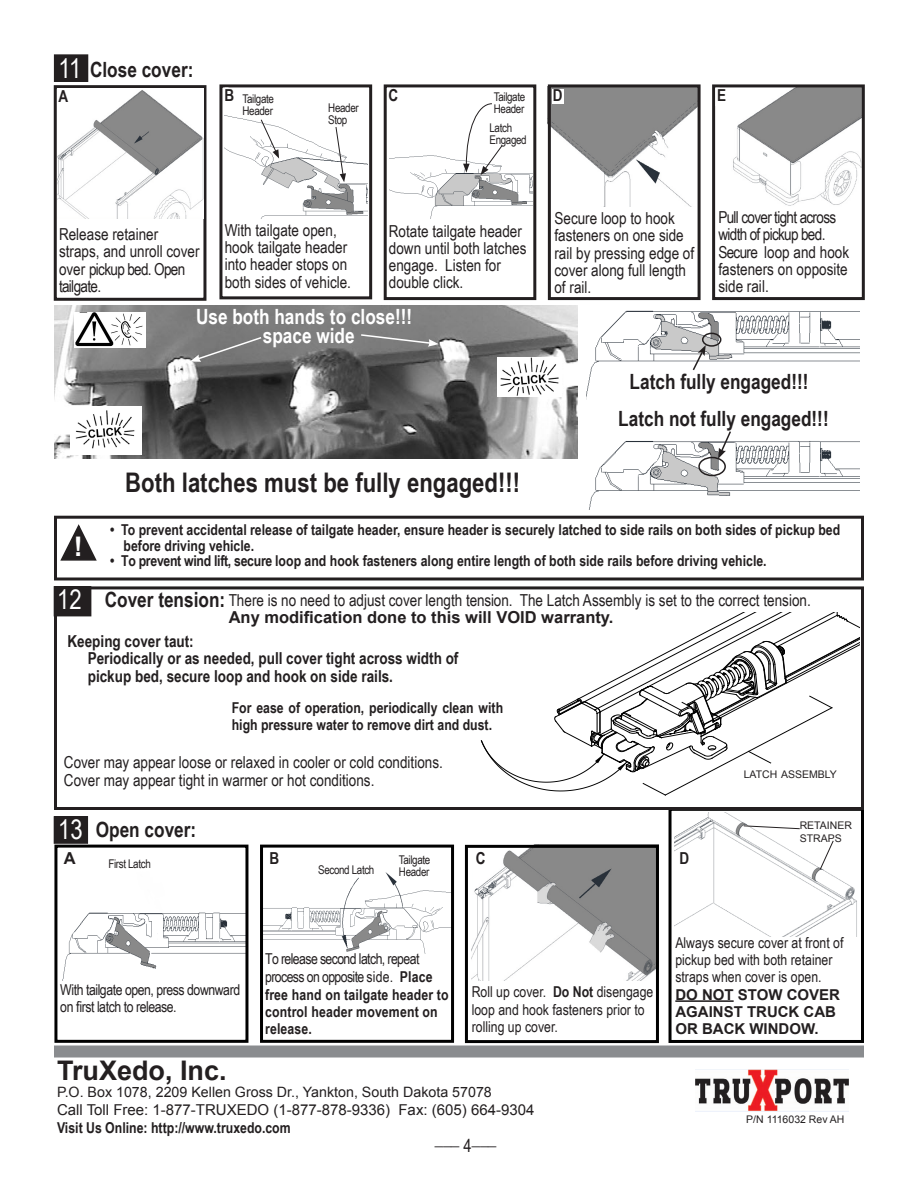
<style>
.page{position:relative;width:918px;height:1188px;background:#fff}
.page>*{position:absolute;margin:0;border:0;box-sizing:border-box;transform-origin:0 0}
.Subhead_2{font:700 27px "Arial Narrow";color:#231f20}
.t1{font:700 27px "Arial";color:#231f20}
.t2{font:27px "Arial Narrow";color:#fff}
.t3{font:700 27px "Arial";color:#fff}
.Subhead_2-2{font:700 21px "Arial Narrow";color:#231f20}
.Subhead_2-3{font:700 21px "Arial Narrow";color:#fff}
.Subhead_2-4{font:18px "Arial Narrow";color:#231f20}
.Subhead_2-5{font:16.5px/17.2px "Arial Narrow";color:#231f20}
.Subhead_2-6{font:700 16.5px/17.2px "Arial Narrow";color:#231f20}
.Subhead_2-7{font:16.5px/17.2px "Arial Narrow";letter-spacing:-.04em;color:#231f20}
.Subhead_2-8{font:700 16.5px "Arial";color:#231f20}
.Subhead_2-9{font:700 15px/17.4px "Arial Narrow";color:#231f20}
.Subhead_2-10{font:15px/17.2px "Arial Narrow";color:#231f20}
.Label{font:15px "Arial";color:#231f20}
.Subhead_2-11{font:15px/17.2px "Arial Narrow";letter-spacing:-.03em;color:#231f20}
.Label-2{font:700 15px "Arial Narrow";color:#231f20}
.t4{font:14.25px "Arial";color:#231f20}
.t5{font:12px "Arial Narrow";letter-spacing:-.03em;color:#231f20}
.Subhead_2-12{font:10.5px/13.5px "Arial";color:#231f20}
.t6{font:10.5px "Arial";color:#231f20}
.s1{font-family:"Arial";font-weight:700}
.s2{font-weight:400}
.s3{font-weight:700}
</style>
<div class="page">
<div style="left:669px;top:808px;width:195px;height:235px;border:3px solid #000"></div>
<img style="left:62px;top:912px;width:182px;height:69px">
<img style="left:264px;top:872px;width:186px;height:81px">
<img style="left:225px;top:115px;width:142px;height:103px">
<img style="left:390px;top:155px;width:142px;height:63px">
<img style="left:586px;top:310px;width:274px;height:200px">
<img style="left:472px;top:849px;width:183px;height:132px">
<div style="left:465px;top:845px;width:194px;height:198px;border:3px solid #000"></div>
<img style="left:674px;top:813px;width:183px;height:124px">
<img style="left:733px;top:88px;width:128px;height:118px">
<img style="left:552px;top:88px;width:145px;height:119px">
<div style="left:54px;top:85px;width:152px;height:216px;border:3px solid #231f20"></div>
<img style="left:57px;top:89px;width:146px;height:129px">
<div style="left:54px;top:586px;width:810px;height:224px;border:3px solid #231f20"></div>
<div style="left:384px;top:84px;width:152px;height:216px;border:3px solid #231f20"></div>
<div style="left:548px;top:84px;width:153px;height:216px;border:3px solid #231f20"></div>
<div style="left:553px;top:89px;width:11px;height:15px;background:#fff"></div>
<div style="left:712px;top:84px;width:153px;height:216px;border:3px solid #231f20"></div>
<svg style="left:481px;top:612px;width:379px;height:184px"></svg>
<div style="left:54px;top:55px;width:34px;height:26px;background:#231f20"></div>
<div style="left:54px;top:55px;width:34px;height:27px;border:1px solid #231f20"></div>
<div style="left:54px;top:817px;width:34px;height:26px;background:#231f20"></div>
<div style="left:54px;top:816px;width:34px;height:27px;border:1px solid #231f20"></div>
<div style="left:54px;top:845px;width:194px;height:198px;border:3px solid #000"></div>
<div style="left:680px;top:852px;width:13px;height:18px;background:#fff"></div>
<hr style="left:675px;top:1000px;width:59px;height:2px;background:#231f20">
<svg style="left:743px;top:825px;width:57px;height:4px"></svg>
<div style="left:54px;top:516px;width:810px;height:64px;border:3px solid #231f20"></div>
<svg style="left:820px;top:840px;width:14px;height:30px"></svg>
<svg style="left:60px;top:524px;width:37px;height:37px"></svg>
<div style="left:219px;top:84px;width:153px;height:215px;border:3px solid #231f20"></div>
<div style="left:54px;top:587px;width:37px;height:29px;background:#231f20"></div>
<div style="left:54px;top:586px;width:37px;height:30px;border:1px solid #231f20"></div>
<div style="left:260px;top:845px;width:194px;height:198px;border:3px solid #000"></div>
<div style="left:54px;top:1046px;width:810px;height:12px;background:#8a8c8f"></div>
<svg style="left:261px;top:120px;width:18px;height:39px"></svg>
<svg style="left:336px;top:127px;width:10px;height:55px"></svg>
<img style="left:54px;top:306px;width:523px;height:153px">
<img style="left:498px;top:358px;width:63px;height:39px">
<img style="left:74px;top:312px;width:72px;height:35px">
<img style="left:70px;top:406px;width:71px;height:48px">
<svg style="left:190px;top:336px;width:73px;height:26px;background:#818181"></svg>
<svg style="left:360px;top:333px;width:79px;height:14px"></svg>
<div style="left:702px;top:333px;width:19px;height:14px;border:2px solid #231f20;border-radius:50%"></div>
<svg style="left:691px;top:345px;width:15px;height:27px"></svg>
<div style="left:698px;top:457px;width:28px;height:19px;border:2px solid #231f20;border-radius:50%"></div>
<svg style="left:718px;top:430px;width:14px;height:29px"></svg>
<div style="left:136px;top:312px;width:9px;height:5px;background:#fff"></div>
<svg style="left:463px;top:103px;width:40px;height:72px"></svg>
<img style="left:695px;top:1070px;width:154px;height:41px">
<p class="t2" style="left:58px;top:48px;width:25px">11</p>
<p class="Subhead_2-6" style="left:59px;top:86px;width:11px">A</p>
<p class="Subhead_2-2" style="left:90px;top:54px;width:105px">Close cover:</p>
<p class="Subhead_2-6" style="left:225px;top:85px;width:11px">B</p>
<p class="t5" style="left:243px;top:90px;width:33px">Tailgate</p>
<p class="t5" style="left:243px;top:102px;width:32px">Header</p>
<p class="t5" style="left:328px;top:99px;width:32px">Header</p>
<p class="t5" style="left:328px;top:111px;width:21px">Stop</p>
<p class="Subhead_2-6" style="left:388px;top:86px;width:11px">C</p>
<p class="t5" style="left:494px;top:88px;width:33px">Tailgate</p>
<p class="t5" style="left:494px;top:100px;width:32px">Header</p>
<p class="t5" style="left:490px;top:119px;width:24px">Latch</p>
<p class="t5" style="left:490px;top:131px;width:39px">Engaged</p>
<p class="Subhead_2-5" style="left:59px;top:225px;width:142px">Release retainer straps, and unroll cover over pickup bed. Open tailgate.</p>
<p class="Subhead_2-5" style="left:225px;top:221px;width:128px">With tailgate open, hook tailgate header into header stops on both sides of vehicle.</p>
<p class="Subhead_2-5" style="left:389px;top:222px;width:139px">Rotate tailgate header down until both latches engage. Listen for double click.</p>
<p class="Subhead_2-3" style="left:196px;top:300px;width:218px">Use both hands to close!!!</p>
<p class="Subhead_2-3" style="left:263px;top:320px;width:93px">space wide</p>
<p class="Subhead_2" style="left:125px;top:462px;width:396px">Both latches must be fully engaged!!!</p>
<p class="Subhead_2-6" style="left:553px;top:86px;width:11px">D</p>
<p class="Subhead_2-6" style="left:717px;top:86px;width:11px">E</p>
<p class="Subhead_2-5" style="left:554px;top:209px;width:141px">Secure loop to hook fasteners on one side rail by pressing edge of cover along full length of rail.</p>
<p class="Subhead_2-7" style="left:718px;top:208px;width:132px">Pull cover tight across width of pickup bed.<br>Secure loop and hook fasteners on opposite side rail.</p>
<p class="Subhead_2-2" style="left:630px;top:366px;width:180px">Latch fully engaged!!!</p>
<p class="Subhead_2-2" style="left:618px;top:403px;width:212px">Latch not fully engaged!!!</p>
<p class="t3" style="left:74px;top:528px;width:10px">!</p>
<p class="t2" style="left:57px;top:579px;width:26px">12</p>
<p class="Subhead_2-9" style="left:110px;top:520px;width:732px">• To prevent accidental release of tailgate header, ensure header is securely latched to side rails on both sides of pickup bed</p>
<p class="Subhead_2-9" style="left:124px;top:536px;width:132px">before driving vehicle.</p>
<p class="Subhead_2-9" style="left:110px;top:552px;width:658px">• To prevent wind lift, secure loop and hook fasteners along entire length of both side rails before driving vehicle.</p>
<p class="Subhead_2-2" style="left:105px;top:584px;width:122px">Cover tension:</p>
<p class="Subhead_2-5" style="left:229px;top:591px;width:584px">There is no need to adjust cover length tension. The Latch Assembly is set to the correct tension.<br><span class="s1">Any modification done to this will VOID warranty.</span></p>
<p class="Subhead_2-6" style="left:68px;top:632px;width:128px">Keeping cover taut:</p>
<p class="Subhead_2-6" style="left:88px;top:649px;width:372px">Periodically or as needed, pull cover tight across width of pickup bed, secure loop and hook on side rails.</p>
<p class="Subhead_2-9" style="left:232px;top:699px;width:273px;line-height:16.5px">For ease of operation, periodically clean with high pressure water to remove dirt and dust.</p>
<p class="Subhead_2-5" style="left:64px;top:753px;width:381px">Cover may appear loose or relaxed in cooler or cold conditions.</p>
<p class="Subhead_2-5" style="left:64px;top:771px;width:312px">Cover may appear tight in warmer or hot conditions.</p>
<p class="t2" style="left:58px;top:810px;width:26px">13</p>
<p class="Subhead_2-2" style="left:96px;top:814px;width:102px">Open cover:</p>
<p class="Subhead_2-8" style="left:64px;top:848px;width:13px">A</p>
<p class="Subhead_2-6" style="left:269px;top:849px;width:11px">B</p>
<p class="t5" style="left:109px;top:855px;width:44px">First Latch</p>
<p class="t5" style="left:318px;top:861px;width:58px">Second Latch</p>
<p class="t5" style="left:399px;top:851px;width:33px">Tailgate</p>
<p class="t5" style="left:399px;top:863px;width:32px">Header</p>
<p class="Subhead_2-6" style="left:476px;top:849px;width:11px">C</p>
<p class="Subhead_2-6" style="left:680px;top:849px;width:11px">D</p>
<p class="Subhead_2-12" style="left:744px;top:768px;width:95px">LATCH ASSEMBLY</p>
<p class="Subhead_2-12" style="left:800px;top:818px;width:54px">RETAINER<br>STRAPS</p>
<p class="Subhead_2-11" style="left:60px;top:980px;width:181px">With tailgate open, press downward on first latch to release.</p>
<p class="Subhead_2-9" style="left:265px;top:950px;width:185px"><span class="s2">To release second latch, repeat process on opposite side.</span> Place free hand on tailgate header to control header movement on release.</p>
<p class="Subhead_2-10" style="left:472px;top:983px;width:183px">Roll up cover. <span class="s3">Do Not</span> disengage loop and hook fasteners prior to rolling up cover.</p>
<p class="t1" style="left:57px;top:1052px;width:171px">TruXedo, Inc.</p>
<p class="t4" style="left:57px;top:1083px;width:436px">P.O. Box 1078, 2209 Kellen Gross Dr., Yankton, South Dakota 57078</p>
<p class="Label" style="left:57px;top:1100px;width:479px">Call Toll Free: 1-877-TRUXEDO (1-877-878-9336) Fax: (605) 664-9304</p>
<p class="Label-2" style="left:57px;top:1116px;width:235px">Visit Us Online: http://www.truxedo.com</p>
<p class="Subhead_2-4" style="left:435px;top:1125px;width:63px">___ 4___</p>
<p class="Subhead_2-10" style="left:675px;top:933px;width:170px">Always secure cover at front of pickup bed with both retainer straps when cover is open.<br><span class="s1">DO NOT STOW COVER<br>AGAINST TRUCK CAB<br>OR BACK WINDOW.</span></p>
<p class="t6" style="left:746px;top:1113px;width:100px">P/N 1116032 Rev AH</p>
</div>
